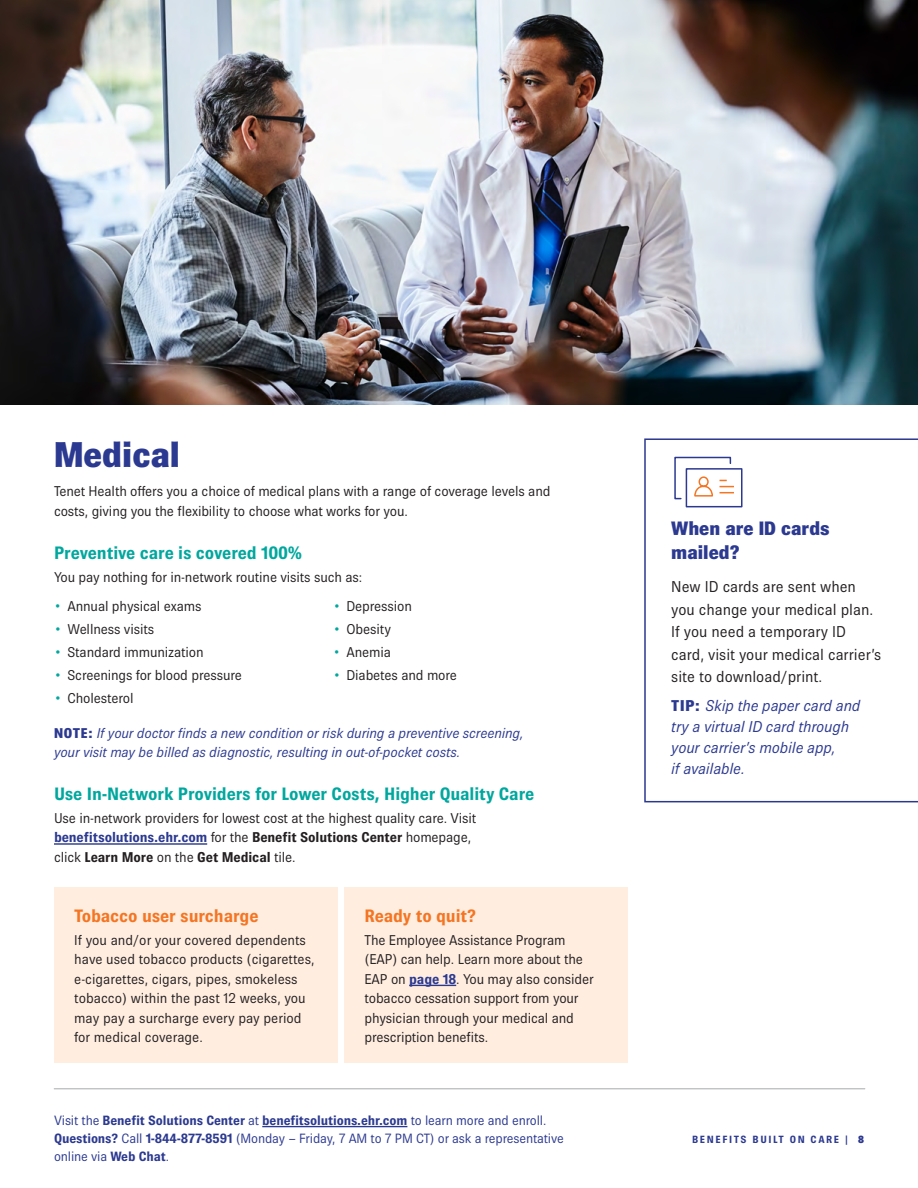
<style>
.page{position:relative;width:918px;height:1188px;background:#fff}
.page>*{position:absolute;margin:0;border:0;box-sizing:border-box;transform-origin:0 0}
.t1{font:800 36px "Brown Pro";color:#2b3990}
.t2{font:800 19.5px/24px "Brown Pro";color:#2b3990}
.t3{font:700 18px "Brown Pro";letter-spacing:-.01em;color:#00a79e}
.t4{font:700 18px "Brown Pro";letter-spacing:-.01em;color:#f47522}
.t5{font:15.75px/22.5px "Brown Pro";color:#231f20}
.t6{font:italic 15.75px/21px "Brown Pro";letter-spacing:-.01em;color:#2b3990}
.t7{font:14.25px/19.5px "Brown Pro";letter-spacing:-.01em;color:#231f20}
.t8{font:italic 14.25px/19.5px "Brown Pro";letter-spacing:-.01em;color:#2b3990}
.t9{font:13.5px/18px "Brown Pro";letter-spacing:-.01em;color:#2b3990}
.t10{font:700 10.5px "Brown Pro";letter-spacing:.15em;color:#2b3990}
.s1{color:#00a79e}
.s2{font-weight:300;color:#00a79e}
.s3{font-weight:800;font-style:normal}
.s4{font-weight:700;color:#2b3990}
.s5{font-weight:700}
.s6{font-weight:900;color:#2b388f}
</style>
<div class="page">
<hr style="left:54px;top:1089px;width:811px;height:1px;background:#a7a9ac">
<hr style="left:262px;top:1126px;width:145px;height:1px;background:#2b3990">
<img style="left:0;top:0;width:918px;height:405px">
<svg style="left:644px;top:438px;width:274px;height:364px"></svg>
<hr style="left:54px;top:843px;width:153px;height:2px;background:#2b3990">
<div style="left:686px;top:468px;width:56px;height:39px;border:2px solid #2b3990"></div>
<svg style="left:674px;top:456px;width:61px;height:44px"></svg>
<div style="left:54px;top:887px;width:284px;height:175px;background:#ffede0"></div>
<div style="left:344px;top:887px;width:284px;height:175px;background:#ffede0"></div>
<hr style="left:409px;top:985px;width:47px;height:1px;background:#2b3990">
<h1 class="t1" style="left:54px;top:434px;width:128px">Medical</h1>
<p class="t7" style="left:54px;top:482px;width:498px">Tenet Health offers you a choice of medical plans with a range of coverage levels and costs, giving you the flexibility to choose what works for you.</p>
<p class="t3" style="left:54px;top:543px;width:250px">Preventive care is covered 100%</p>
<p class="t7" style="left:54px;top:567px;width:310px">You pay nothing for in-network routine visits such as:</p>
<p class="t7" style="left:54px;top:596px;width:149px"><span class="s1">•</span> Annual physical exams</p>
<p class="t7" style="left:54px;top:619px;width:102px"><span class="s2">•</span> Wellness visits</p>
<p class="t7" style="left:54px;top:642px;width:151px"><span class="s2">•</span> Standard immunization</p>
<p class="t7" style="left:54px;top:665px;width:189px"><span class="s2">•</span> Screenings for blood pressure</p>
<p class="t7" style="left:54px;top:688px;width:81px"><span class="s2">•</span> Cholesterol</p>
<p class="t7" style="left:333px;top:596px;width:80px"><span class="s2">•</span> Depression</p>
<p class="t7" style="left:333px;top:619px;width:59px"><span class="s2">•</span> Obesity</p>
<p class="t7" style="left:333px;top:642px;width:60px"><span class="s1">•</span> Anemia</p>
<p class="t7" style="left:333px;top:665px;width:126px"><span class="s2">•</span> Diabetes and more</p>
<p class="t8" style="left:54px;top:723px;width:471px"><span class="s3">NOTE:</span> If your doctor finds a new condition or risk during a preventive screening, your visit may be billed as diagnostic, resulting in out-of-pocket costs.</p>
<p class="t3" style="left:54px;top:784px;width:482px">Use In-Network Providers for Lower Costs, Higher Quality Care</p>
<p class="t7" style="left:54px;top:808px;width:424px">Use in-network providers for lowest cost at the highest quality care. Visit <span class="s4">benefitsolutions.ehr.com</span> for the <span class="s5">Benefit Solutions Center</span> homepage, click <span class="s5">Learn More</span> on the <span class="s5">Get Medical</span> tile.</p>
<p class="t4" style="left:74px;top:906px;width:186px">Tobacco user surcharge</p>
<p class="t7" style="left:74px;top:930px;width:242px">If you and/or your covered dependents have used tobacco products (cigarettes, e-cigarettes, cigars, pipes, smokeless tobacco) within the past 12 weeks, you may pay a surcharge every pay period for medical coverage.</p>
<p class="t4" style="left:364px;top:906px;width:113px">Ready to quit?</p>
<p class="t7" style="left:364px;top:930px;width:231px">The Employee Assistance Program (EAP) can help. Learn more about the EAP on <span class="s4">page 18</span>. You may also consider tobacco cessation support from your physician through your medical and prescription benefits.</p>
<p class="t9" style="left:54px;top:1111px;width:511px">Visit the <span class="s5">Benefit Solutions Center</span> at <span class="s5">benefitsolutions.ehr.com</span> to learn more and enroll.<br><span class="s5">Questions?</span> Call <span class="s5">1-844-877-8591</span> (Monday – Friday, 7 AM to 7 PM CT) or ask a representative online via <span class="s5">Web Chat</span>.</p>
<h2 class="t2" style="left:671px;top:517px;width:160px">When are ID cards mailed?</h2>
<p class="t5" style="left:671px;top:575px;width:212px">New ID cards are sent when you change your medical plan.<br>If you need a temporary ID card, visit your medical carrier’s site to download/print.</p>
<p class="t6" style="left:671px;top:696px;width:191px"><span class="s3">TIP:</span> Skip the paper card and try a virtual ID card through your carrier’s mobile app,<br>if available.</p>
<p class="t10" style="left:692px;top:1134px;width:173px">BENEFITS BUILT ON CARE | <span class="s6">8</span></p>
</div>
